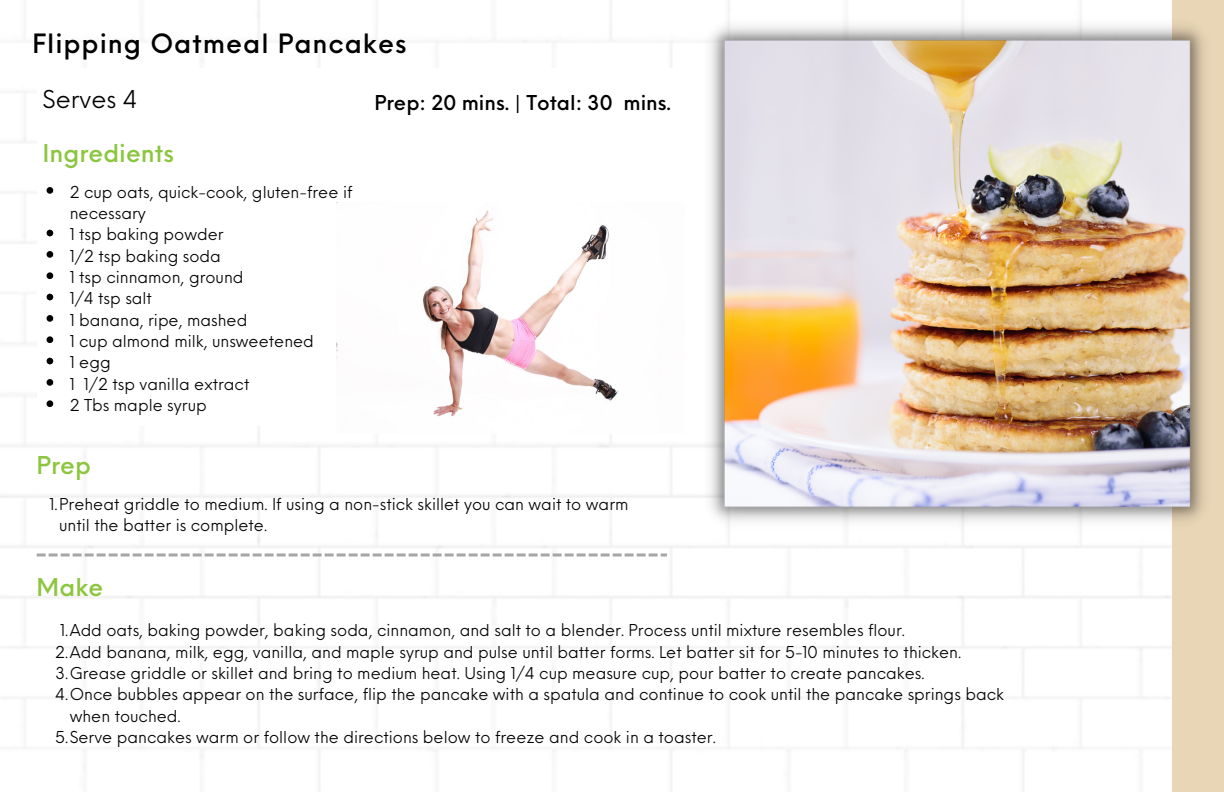
<style>
.page{position:relative;width:1224px;height:792px;background:#fff}
.page>*{position:absolute;margin:0;border:0;box-sizing:border-box;transform-origin:0 0}
.t1{font:500 26px "Neue Einstellung";letter-spacing:.035em;color:#000}
.t2{font:500 24px "Neue Einstellung";color:#8cc63f}
.t3{font:24px "Neue Einstellung";color:#000}
.t4{font:500 20px "Neue Einstellung";color:#000}
.t5{font:16px/21.4px "Neue Einstellung";color:#000}
</style>
<div class="page">
<img style="left:0;top:0;width:1172px;height:792px">
<div style="left:1172px;top:0;width:52px;height:792px;background:#e9d6b6"></div>
<div style="left:37px;top:68px;width:713px;height:357px;background:#fff"></div>
<svg style="left:37px;top:554px;width:595px;height:3px"></svg>
<img style="left:632px;top:0;width:572px;height:599px">
<img style="left:336px;top:203px;width:348px;height:231px">
<svg style="left:47px;top:187px;width:6px;height:7px"></svg>
<svg style="left:47px;top:230px;width:6px;height:6px"></svg>
<svg style="left:47px;top:251px;width:6px;height:7px"></svg>
<svg style="left:47px;top:272px;width:6px;height:7px"></svg>
<svg style="left:47px;top:294px;width:6px;height:6px"></svg>
<svg style="left:47px;top:315px;width:6px;height:7px"></svg>
<svg style="left:47px;top:336px;width:6px;height:7px"></svg>
<svg style="left:47px;top:358px;width:6px;height:6px"></svg>
<svg style="left:47px;top:379px;width:6px;height:7px"></svg>
<svg style="left:47px;top:400px;width:6px;height:7px"></svg>
<p class="t1" style="left:32px;top:20px;width:376px">Flipping Oatmeal Pancakes</p>
<p class="t3" style="left:43px;top:78px;width:96px">Serves 4</p>
<p class="t2" style="left:43px;top:132px;width:133px">Ingredients</p>
<p class="t5" style="left:70px;top:180px;width:284px">2 cup oats, quick-cook, gluten-free if necessary</p>
<p class="t5" style="left:70px;top:222px;width:155px">1 tsp baking powder</p>
<p class="t5" style="left:70px;top:244px;width:153px">1/2 tsp baking soda</p>
<p class="t5" style="left:70px;top:265px;width:175px">1 tsp cinnamon, ground</p>
<p class="t5" style="left:70px;top:286px;width:84px">1/4 tsp salt</p>
<p class="t5" style="left:70px;top:308px;width:179px">1 banana, ripe, mashed</p>
<p class="t5" style="left:70px;top:329px;width:246px">1 cup almond milk, unsweetened</p>
<p class="t5" style="left:70px;top:350px;width:43px">1 egg</p>
<p class="t5" style="left:70px;top:372px;width:181px">1 1/2 tsp vanilla extract</p>
<p class="t5" style="left:70px;top:393px;width:138px">2 Tbs maple syrup</p>
<p class="t2" style="left:37px;top:444px;width:56px">Prep</p>
<p class="t4" style="left:374px;top:85px;width:298px">Prep: 20 mins. | Total: 30 mins.</p>
<p class="t5" style="left:59px;top:492px;width:571px;text-indent:-10px">1.Preheat griddle to medium. If using a non-stick skillet you can wait to warm until the batter is complete.</p>
<p class="t2" style="left:37px;top:566px;width:68px">Make</p>
<p class="t5" style="left:60px;top:618px;width:847px">1.Add oats, baking powder, baking soda, cinnamon, and salt to a blender. Process until mixture resembles flour.</p>
<p class="t5" style="left:55px;top:640px;width:908px">2.Add banana, milk, egg, vanilla, and maple syrup and pulse until batter forms. Let batter sit for 5-10 minutes to thicken.</p>
<p class="t5" style="left:55px;top:661px;width:871px">3.Grease griddle or skillet and bring to medium heat. Using 1/4 cup measure cup, pour batter to create pancakes.</p>
<p class="t5" style="left:70px;top:682px;width:936px;text-indent:-14px">4.Once bubbles appear on the surface, flip the pancake with a spatula and continue to cook until the pancake springs back when touched.</p>
<p class="t5" style="left:55px;top:725px;width:662px">5.Serve pancakes warm or follow the directions below to freeze and cook in a toaster.</p>
</div>
